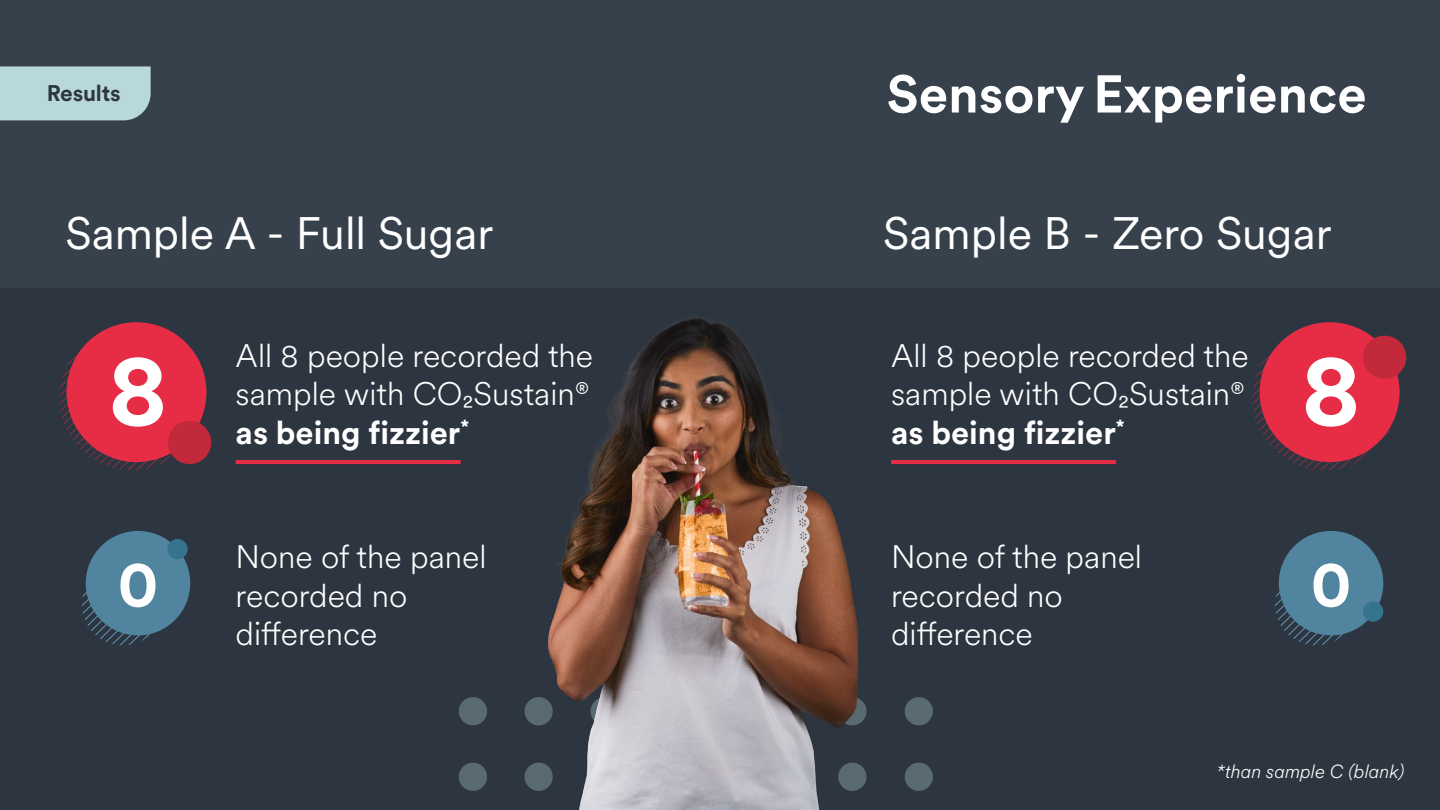
<style>
.page{position:relative;width:1440px;height:810px;background:#2d3540}
.page>*{position:absolute;margin:0;border:0;box-sizing:border-box;transform-origin:0 0}
.t1{font:700 52.5px "Circular XX";color:#fff}
.t2{font:45px "Circular XX";color:#fff}
.t3{font:300 32.25px/38.7px "Circular XX";color:#fff}
.t4{font:700 22.5px "Circular XX";letter-spacing:-.01em;color:#2d3540}
.t5{font:italic 300 18.83px "Circular XX";color:#fff}
.s1{font-weight:700}
</style>
<div class="page">
<div style="left:0;top:0;width:1440px;height:288px;background:#37414c"></div>
<div style="left:459px;top:697px;width:28px;height:28px;background:#5a6a73;border-radius:50%"></div>
<div style="left:459px;top:763px;width:28px;height:28px;background:#5a6a73;border-radius:50%"></div>
<div style="left:525px;top:697px;width:28px;height:28px;background:#5a6a73;border-radius:50%"></div>
<div style="left:525px;top:763px;width:28px;height:28px;background:#5a6a73;border-radius:50%"></div>
<svg style="left:838px;top:697px;width:29px;height:28px"></svg>
<svg style="left:838px;top:763px;width:29px;height:28px"></svg>
<div style="left:905px;top:697px;width:28px;height:28px;background:#5a6a73;border-radius:50%"></div>
<div style="left:905px;top:763px;width:28px;height:28px;background:#5a6a73;border-radius:50%"></div>
<img style="left:543px;top:318px;width:315px;height:492px">
<div style="left:86px;top:531px;width:104px;height:104px;background:#50849f;border-radius:50%"></div>
<div style="left:1279px;top:531px;width:104px;height:104px;background:#50849f;border-radius:50%"></div>
<div style="left:1363px;top:336px;width:43px;height:43px;background:#c2293a;border-radius:50%"></div>
<div style="left:167px;top:539px;width:21px;height:20px;background:#36738f;border-radius:50%"></div>
<div style="left:1363px;top:601px;width:20px;height:21px;background:#36738f;border-radius:50%"></div>
<hr style="left:236px;top:460px;width:225px;height:4px;background:#e72d46">
<hr style="left:891px;top:460px;width:225px;height:4px;background:#e72d46">
<div style="left:0;top:66px;width:151px;height:54px;background:#b8d8db"></div>
<svg style="left:59px;top:325px;width:152px;height:146px"></svg>
<svg style="left:1252px;top:325px;width:152px;height:146px"></svg>
<svg style="left:82px;top:563px;width:81px;height:82px"></svg>
<svg style="left:1275px;top:563px;width:81px;height:82px"></svg>
<p class="t4" style="left:47px;top:78px;width:75px">Results</p>
<h1 class="t1" style="left:887px;top:58px;width:482px">Sensory Experience</h1>
<h2 class="t2" style="left:65px;top:203px;width:429px">Sample A - Full Sugar</h2>
<h2 class="t2" style="left:883px;top:203px;width:450px">Sample B - Zero Sugar</h2>
<p class="t3" style="left:236px;top:335px;width:359px;text-align:justify">All 8 people recorded the sample with CO₂Sustain® <span class="s1">as being fizzier</span><sup>*</sup></p>
<p class="t3" style="left:891px;top:335px;width:359px;text-align:justify">All 8 people recorded the sample with CO₂Sustain® <span class="s1">as being fizzier</span><sup>*</sup></p>
<p class="t3" style="left:236px;top:536px;width:252px">None of the panel recorded no difference</p>
<p class="t3" style="left:891px;top:536px;width:252px">None of the panel recorded no difference</p>
<p class="t5" style="left:1217px;top:758px;width:189px">*than sample C (blank)</p>
</div>
